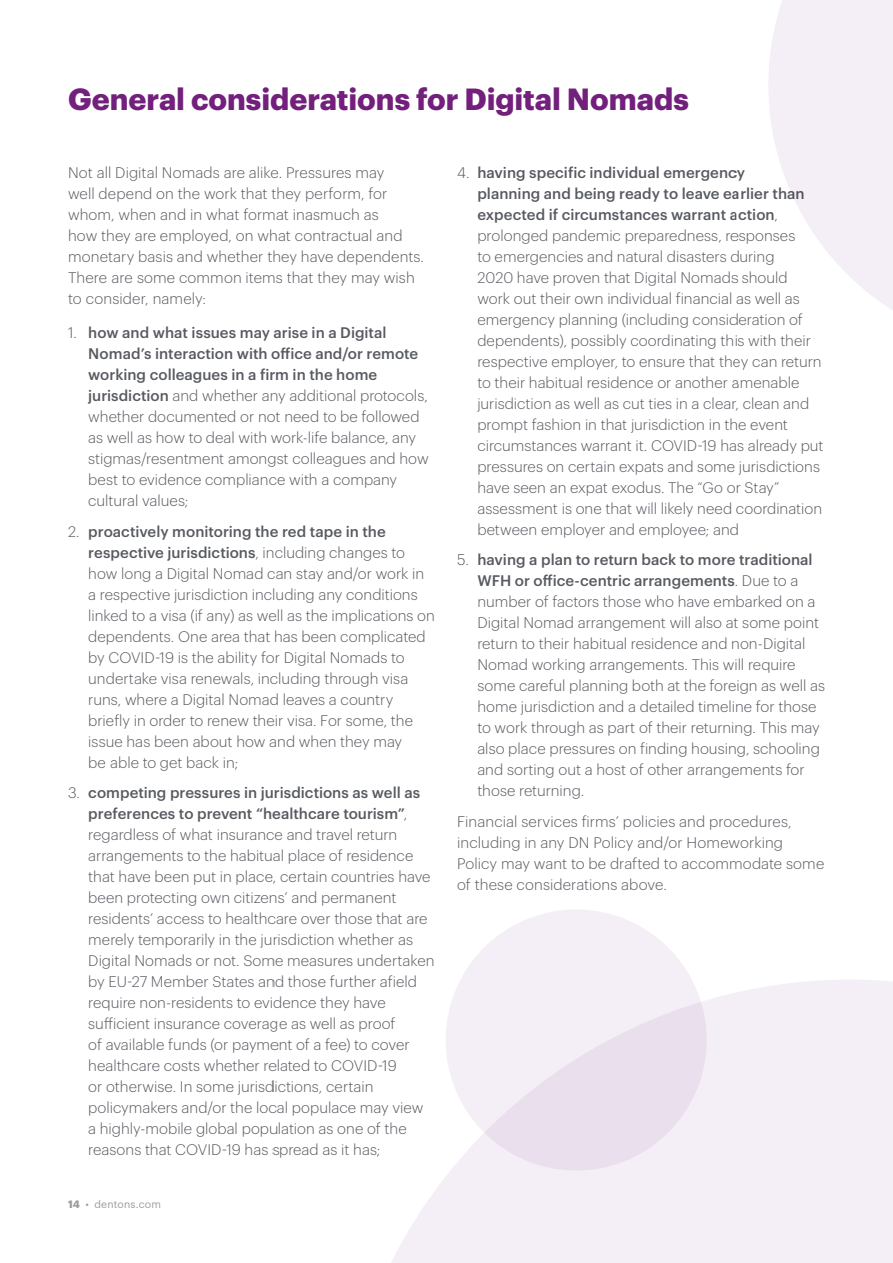
<style>
.page{position:relative;width:893px;height:1263px;background:#fff}
.page>*{position:absolute;margin:0;border:0;box-sizing:border-box;transform-origin:0 0}
.t1{font:700 30px "Dentons Sans";color:#73207d}
.t2{font:300 15px/21px "Dentons Sans";color:#575a60}
.t3{font:10.5px "Dentons Sans";letter-spacing:.015em;color:#9d9d9c}
.s1{font-weight:500}
.s2{font-weight:700}
</style>
<div class="page">
<svg style="left:534px;top:910px;width:84px;height:7px"></svg>
<svg style="left:391px;top:917px;width:502px;height:346px;fill:#f4eff6"></svg>
<svg style="left:768px;top:0;width:125px;height:310px;fill:#f4eff6"></svg>
<h1 class="t1" style="left:68px;top:76px;width:622px">General considerations for Digital Nomads</h1>
<p class="t2" style="left:68px;top:160px;width:357px">Not all Digital Nomads are alike. Pressures may<br>well depend on the work that they perform, for whom, when and in what format inasmuch as<br>how they are employed, on what contractual and monetary basis and whether they have dependents.<br>There are some common items that they may wish to consider, namely:</p>
<p class="t2" style="left:88px;top:321px;width:342px;text-indent:-20px">1. <span class="s1">how and what issues may arise in a Digital Nomad’s interaction with office and/or remote working colleagues in a firm in the home jurisdiction</span> and whether any additional protocols, whether documented or not need to be followed as well as how to deal with work-life balance, any stigmas/resentment amongst colleagues and how best to evidence compliance with a company cultural values;</p>
<p class="t2" style="left:88px;top:519px;width:348px;text-indent:-20px">2. <span class="s1">proactively monitoring the red tape in the respective jurisdictions</span>, including changes to how long a Digital Nomad can stay and/or work in a respective jurisdiction including any conditions linked to a visa (if any) as well as the implications on dependents. One area that has been complicated by COVID-19 is the ability for Digital Nomads to undertake visa renewals, including through visa runs, where a Digital Nomad leaves a country briefly in order to renew their visa. For some, the issue has been about how and when they may<br>be able to get back in;</p>
<p class="t2" style="left:88px;top:781px;width:348px;text-indent:-20px">3. <span class="s1">competing pressures in jurisdictions as well as preferences to prevent “healthcare tourism”</span>, regardless of what insurance and travel return arrangements to the habitual place of residence that have been put in place, certain countries have been protecting own citizens’ and permanent residents’ access to healthcare over those that are merely temporarily in the jurisdiction whether as Digital Nomads or not. Some measures undertaken by EU-27 Member States and those further afield require non-residents to evidence they have sufficient insurance coverage as well as proof<br>of available funds (or payment of a fee) to cover healthcare costs whether related to COVID-19<br>or otherwise. In some jurisdictions, certain policymakers and/or the local populace may view a highly-mobile global population as one of the reasons that COVID-19 has spread as it has;</p>
<p class="t3" style="left:68px;top:1196px;width:94px"><span class="s2">14</span> • dentons.com</p>
<p class="t2" style="left:477px;top:160px;width:348px;text-indent:-20px">4. <span class="s1">having specific individual emergency<br>planning and being ready to leave earlier than expected if circumstances warrant action</span>, prolonged pandemic preparedness, responses<br>to emergencies and natural disasters during<br>2020 have proven that Digital Nomads should work out their own individual financial as well as emergency planning (including consideration of dependents), possibly coordinating this with their respective employer, to ensure that they can return to their habitual residence or another amenable jurisdiction as well as cut ties in a clear, clean and prompt fashion in that jurisdiction in the event circumstances warrant it. COVID-19 has already put pressures on certain expats and some jurisdictions have seen an expat exodus. The “Go or Stay” assessment is one that will likely need coordination between employer and employee; and</p>
<p class="t2" style="left:477px;top:548px;width:349px;text-indent:-20px">5. <span class="s1">having a plan to return back to more traditional WFH or office-centric arrangements</span>. Due to a number of factors those who have embarked on a Digital Nomad arrangement will also at some point return to their habitual residence and non-Digital Nomad working arrangements. This will require some careful planning both at the foreign as well as home jurisdiction and a detailed timeline for those to work through as part of their returning. This may also place pressures on finding housing, schooling and sorting out a host of other arrangements for those returning.</p>
<p class="t2" style="left:457px;top:809px;width:369px">Financial services firms’ policies and procedures, including in any DN Policy and/or Homeworking Policy may want to be drafted to accommodate some of these considerations above.</p>
</div>
